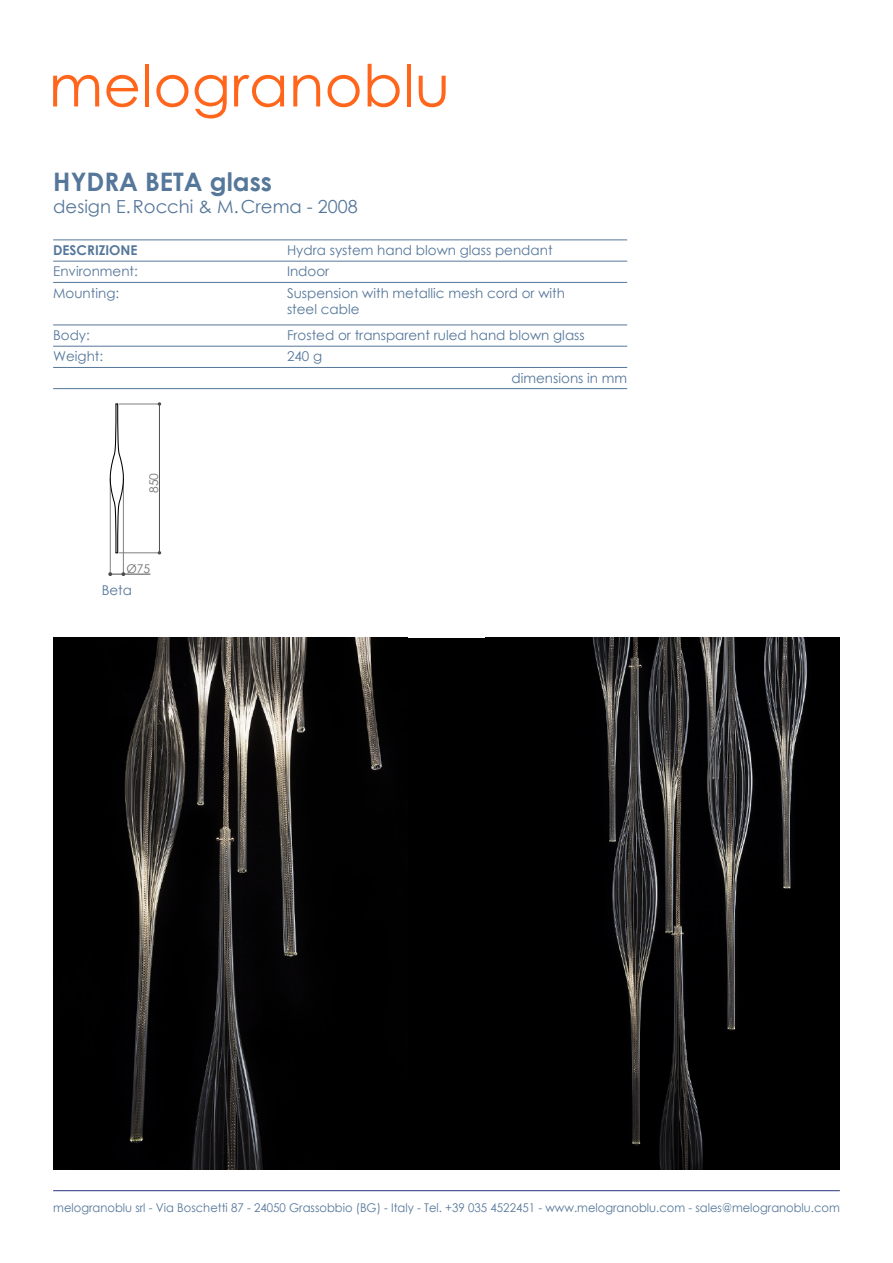
<style>
.page{position:relative;width:893px;height:1263px;background:#fff}
.page>*{position:absolute;margin:0;border:0;box-sizing:border-box;transform-origin:0 0}
.t1{font:700 25.5px "Century Gothic";color:#55779a}
.t2{font:18px "Century Gothic";color:#55779a}
.t3{font:13.5px/16.2px "Century Gothic";color:#55779a}
.t4{font:700 13.5px "Century Gothic";color:#55779a}
.t5{font:12px "Century Gothic";color:#55779a;scale:.96 1}
.t6{font:12px "Century Gothic";color:#707173}
</style>
<div class="page">
<div style="left:53px;top:638px;width:787px;height:531px;background:#000"></div>
<hr style="left:53px;top:1190px;width:787px;height:1px;background:#283580">
<hr style="left:53px;top:240px;width:574px;height:1px;background:#55779a">
<hr style="left:53px;top:261px;width:574px;height:1px;background:#55779a">
<hr style="left:53px;top:282px;width:574px;height:1px;background:#55779a">
<hr style="left:53px;top:325px;width:574px;height:1px;background:#55779a">
<hr style="left:53px;top:346px;width:574px;height:1px;background:#55779a">
<hr style="left:53px;top:367px;width:574px;height:1px;background:#55779a">
<hr style="left:53px;top:388px;width:574px;height:1px;background:#55779a">
<svg style="left:53px;top:75px;width:46px;height:31px"></svg>
<svg style="left:106px;top:75px;width:32px;height:32px"></svg>
<hr style="left:145px;top:64px;width:4px;height:42px;background:#ff661c">
<svg style="left:156px;top:75px;width:33px;height:32px"></svg>
<svg style="left:195px;top:75px;width:32px;height:43px"></svg>
<svg style="left:234px;top:75px;width:50px;height:32px"></svg>
<svg style="left:293px;top:75px;width:27px;height:31px"></svg>
<svg style="left:328px;top:75px;width:32px;height:32px"></svg>
<svg style="left:368px;top:64px;width:32px;height:43px"></svg>
<hr style="left:407px;top:64px;width:4px;height:42px;background:#ff661c">
<svg style="left:419px;top:76px;width:27px;height:31px"></svg>
<hr style="left:123px;top:478px;width:1px;height:96px;background:#808080">
<hr style="left:110px;top:478px;width:1px;height:96px;background:#808080">
<svg style="left:108px;top:572px;width:4px;height:4px"></svg>
<hr style="left:110px;top:574px;width:40px;height:1px;background:#4d4d4d">
<hr style="left:119px;top:404px;width:40px;height:1px;background:#808080">
<hr style="left:119px;top:553px;width:40px;height:1px;background:#808080">
<hr style="left:159px;top:404px;width:1px;height:149px;background:#4d4d4d">
<img style="left:592px;top:638px;width:216px;height:531px">
<img style="left:124px;top:638px;width:259px;height:531px">
<svg style="left:109px;top:403px;width:15px;height:159px"></svg>
<h1 class="t1" style="left:53px;top:163px;width:220px">HYDRA BETA glass</h1>
<h2 class="t2" style="left:53px;top:194px;width:306px">design E. Rocchi &amp; M. Crema - 2008</h2>
<p class="t4" style="left:53px;top:240px;width:86px">DESCRIZIONE</p>
<p class="t3" style="left:53px;top:263px;width:86px">Environment:</p>
<p class="t3" style="left:287px;top:263px;width:44px">Indoor</p>
<p class="t3" style="left:287px;top:242px;width:267px">Hydra system hand blown glass pendant</p>
<p class="t3" style="left:53px;top:284px;width:68px">Mounting:</p>
<p class="t3" style="left:287px;top:284px;width:280px">Suspension with metallic mesh cord or with steel cable</p>
<p class="t3" style="left:53px;top:327px;width:38px">Body:</p>
<p class="t3" style="left:287px;top:327px;width:299px">Frosted or transparent ruled hand blown glass</p>
<p class="t3" style="left:53px;top:348px;width:52px">Weight:</p>
<p class="t3" style="left:287px;top:348px;width:37px">240 g</p>
<p class="t6" style="left:145px;top:493px;width:21px;rotate:-90deg">850</p>
<p class="t6" style="left:126px;top:560px;width:25px">Ø75</p>
<p class="t3" style="left:102px;top:582px;width:32px">Beta</p>
<p class="t3" style="left:512px;top:369px;width:117px">dimensions in mm</p>
<p class="t5" style="left:53px;top:1199px;width:821px">melogranoblu srl - Via Boschetti 87 - 24050 Grassobbio (BG) - Italy - Tel. +39 035 4522451 - www.melogranoblu.com - sales@melogranoblu.com</p>
</div>
